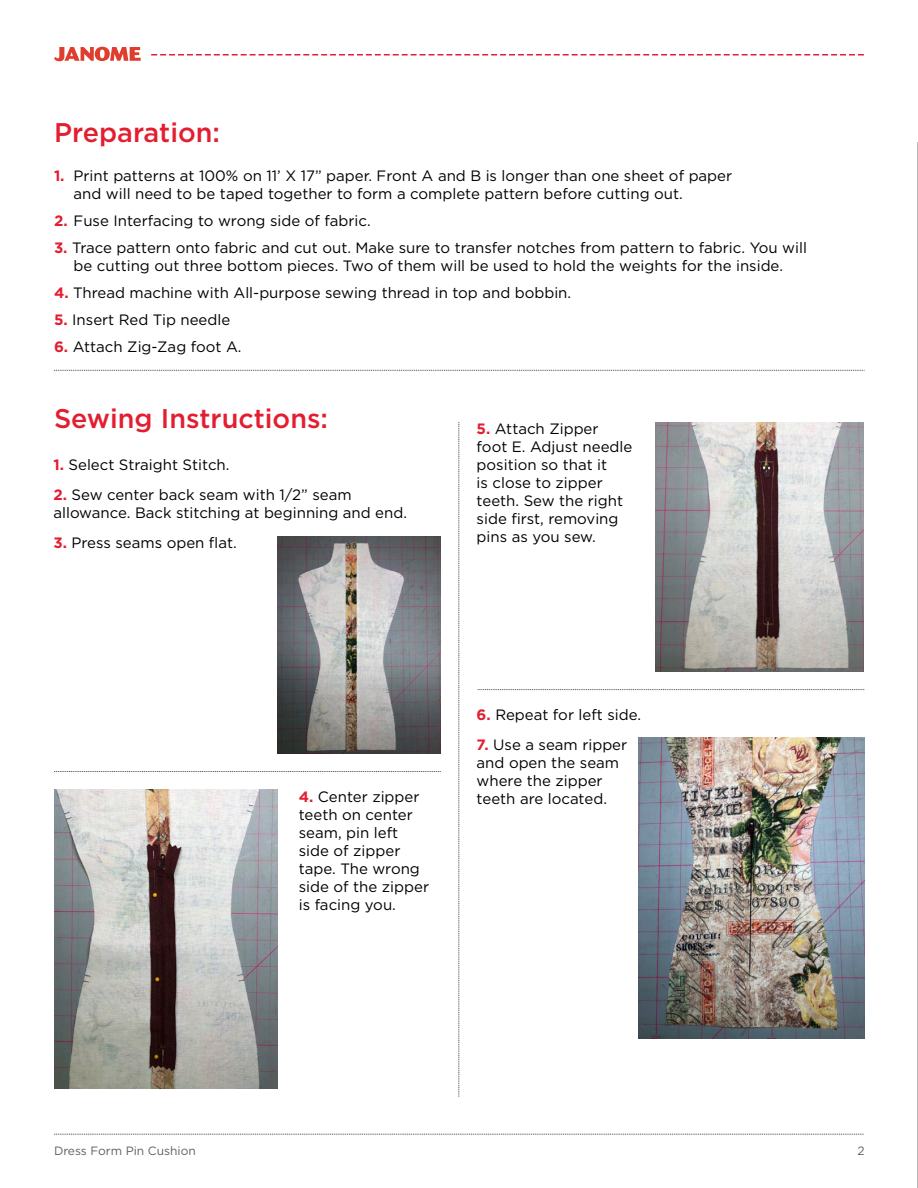
<style>
.page{position:relative;width:918px;height:1188px;background:#fff}
.page>*{position:absolute;margin:0;border:0;box-sizing:border-box;transform-origin:0 0}
.t1{font:500 27px "Gotham";color:#e31e31}
.t2{font:15px/18px "Gotham";color:#000}
.t3{font:12px "Gotham";color:#5f6062}
.s1{font-weight:700;color:#e31e31}
</style>
<div class="page">
<svg style="left:54px;top:1134px;width:810px;height:1px"></svg>
<svg style="left:54px;top:47px;width:87px;height:14px"></svg>
<svg style="left:151px;top:54px;width:713px;height:2px"></svg>
<svg style="left:459px;top:422px;width:1px;height:675px"></svg>
<svg style="left:54px;top:370px;width:811px;height:1px"></svg>
<hr style="left:917px;top:142px;width:1px;height:1046px;background:#000">
<img style="left:655px;top:422px;width:209px;height:249px">
<img style="left:639px;top:738px;width:226px;height:301px">
<svg style="left:54px;top:771px;width:387px;height:1px"></svg>
<svg style="left:478px;top:689px;width:387px;height:1px"></svg>
<img style="left:278px;top:536px;width:163px;height:217px">
<img style="left:54px;top:790px;width:224px;height:298px">
<h1 class="t1" style="left:54px;top:115px;width:168px">Preparation:</h1>
<p class="t2" style="left:74px;top:166px;width:660px;text-indent:-20px"><span class="s1">1.</span> Print patterns at 100% on 11’ X 17” paper. Front A and B is longer than one sheet of paper and will need to be taped together to form a complete pattern before cutting out.</p>
<p class="t2" style="left:54px;top:211px;width:318px"><span class="s1">2.</span> Fuse Interfacing to wrong side of fabric.</p>
<p class="t2" style="left:54px;top:238px;width:754px;text-align:center"><span class="s1">3.</span> Trace pattern onto fabric and cut out. Make sure to transfer notches from pattern to fabric. You will be cutting out three bottom pieces. Two of them will be used to hold the weights for the inside.</p>
<p class="t2" style="left:54px;top:283px;width:519px"><span class="s1">4.</span> Thread machine with All-purpose sewing thread in top and bobbin.</p>
<p class="t2" style="left:54px;top:310px;width:178px"><span class="s1">5.</span> Insert Red Tip needle</p>
<p class="t2" style="left:54px;top:337px;width:189px"><span class="s1">6.</span> Attach Zig-Zag foot A.</p>
<h1 class="t1" style="left:54px;top:401px;width:276px">Sewing Instructions:</h1>
<p class="t2" style="left:53px;top:455px;width:178px"><span class="s1">1.</span> Select Straight Stitch.</p>
<p class="t2" style="left:53px;top:485px;width:355px"><span class="s1">2.</span> Sew center back seam with 1/2” seam allowance. Back stitching at beginning and end.</p>
<p class="t2" style="left:53px;top:533px;width:185px"><span class="s1">3.</span> Press seams open flat.</p>
<p class="t2" style="left:477px;top:419px;width:157px"><span class="s1">5.</span> Attach Zipper foot E. Adjust needle position so that it<br>is close to zipper teeth. Sew the right side first, removing pins as you sew.</p>
<p class="t2" style="left:299px;top:788px;width:132px"><span class="s1">4.</span> Center zipper teeth on center seam, pin left side of zipper tape. The wrong side of the zipper is facing you.</p>
<p class="t2" style="left:477px;top:705px;width:166px"><span class="s1">6.</span> Repeat for left side.</p>
<p class="t2" style="left:477px;top:735px;width:152px"><span class="s1">7.</span> Use a seam ripper and open the seam where the zipper teeth are located.</p>
<p class="t3" style="left:54px;top:1144px;width:143px">Dress Form Pin Cushion</p>
<p class="t3" style="left:857px;top:1144px;width:9px">2</p>
</div>
